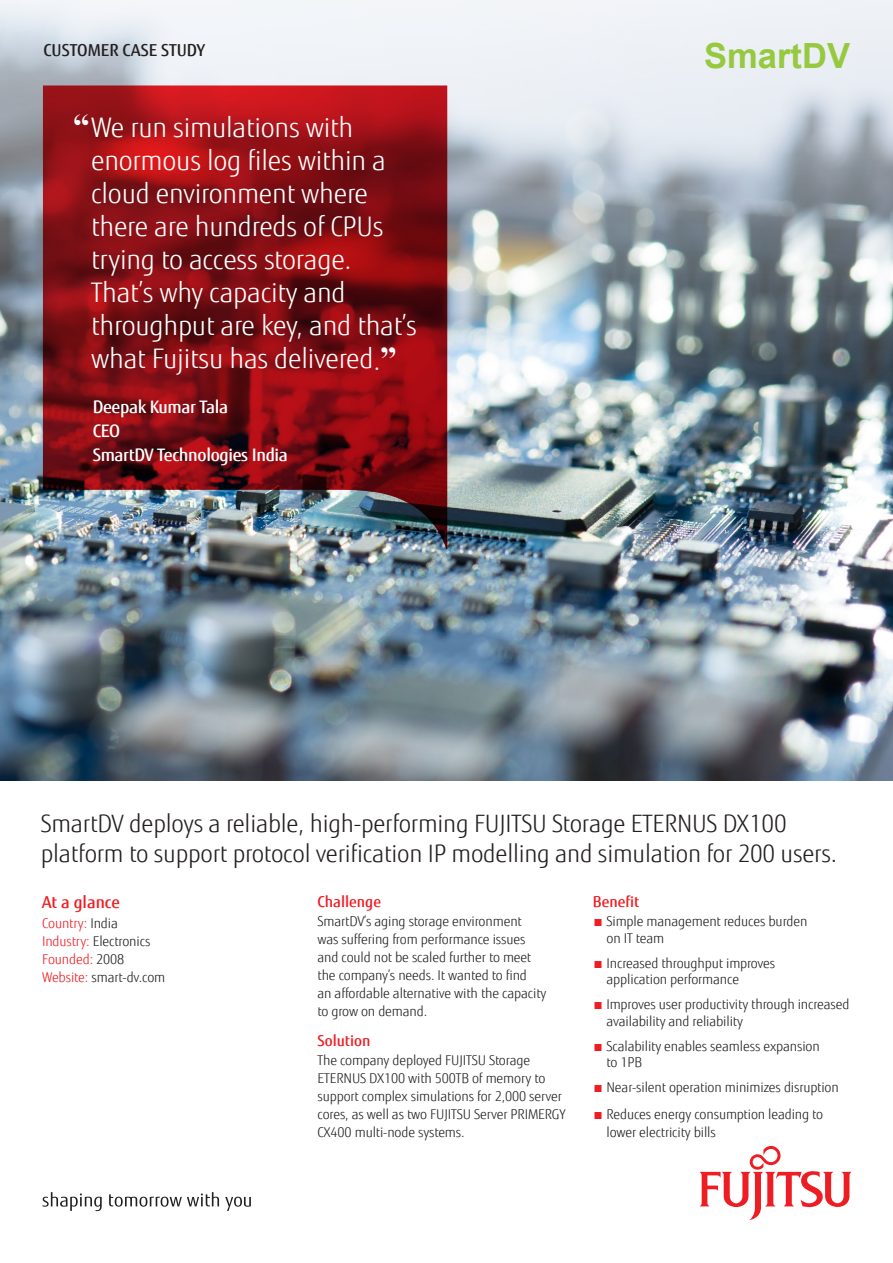
<style>
.page{position:relative;width:893px;height:1263px;background:#fff}
.page>*{position:absolute;margin:0;border:0;box-sizing:border-box;transform-origin:0 0}
.t1{font:700 34.65px "Arial";color:#96c93f}
.t2{font:300 27px/33px "Fujitsu Sans";letter-spacing:-.01em;color:#fff}
.t3{font:300 24px/30px "Fujitsu Sans";letter-spacing:-.01em;color:#231f20}
.t4{font:500 17.25px/24px "Fujitsu Sans";letter-spacing:-.02em;color:#fff}
.Bullet{font:500 16.5px "Fujitsu Sans";color:#231f20}
.Bullet-2{font:500 16.5px "Fujitsu Sans";color:#ee1d23}
.Bullet-3{font:500 15px "Fujitsu Sans";color:#ee1d23}
.Bullet-4{font:300 13.5px/18px "Fujitsu Sans";letter-spacing:-.01em;color:#231f20}
.Bullet-5{font:300 13.5px "Fujitsu Sans";letter-spacing:-.01em;color:#ee1d23}
.s1{font-family:"Times New Roman";font-weight:700;font-size:33px}
.s2{color:#231f20}
.s3{color:#ee1d23}
</style>
<div class="page">
<img style="left:0;top:456px;width:893px;height:324px">
<img style="left:0;top:0;width:893px;height:456px">
<svg style="left:699px;top:1146px;width:153px;height:74px"></svg>
<svg style="left:43px;top:1192px;width:59px;height:19px"></svg>
<svg style="left:109px;top:1192px;width:110px;height:15px"></svg>
<svg style="left:225px;top:1197px;width:26px;height:14px"></svg>
<svg style="left:43px;top:85px;width:404px;height:464px;background:#851e25"></svg>
<p class="Bullet" style="left:44px;top:39px;width:163px">CUSTOMER CASE STUDY</p>
<p class="t2" style="left:91px;top:111px;width:327px;text-indent:-18px"><span class="s1">“</span>We run simulations with enormous log files within a cloud environment where there are hundreds of CPUs trying to access storage.<br>That’s why capacity and throughput are key, and that’s what Fujitsu has delivered.<span class="s1">”</span></p>
<p class="t4" style="left:93px;top:394px;width:197px">Deepak Kumar Tala<br>CEO<br>SmartDV Technologies India</p>
<p class="t1" style="left:704px;top:31px;width:148px">SmartDV</p>
<p class="t3" style="left:41px;top:809px;width:798px">SmartDV deploys a reliable, high-performing FUJITSU Storage ETERNUS DX100 platform to support protocol verification IP modelling and simulation for 200 users.</p>
<p class="Bullet-2" style="left:42px;top:892px;width:80px">At a glance</p>
<p class="Bullet-5" style="left:42px;top:914px;width:77px">Country: <span class="s2">India</span></p>
<p class="Bullet-4" style="left:42px;top:932px;width:110px"><span class="s3">Industry:</span> Electronics</p>
<p class="Bullet-5" style="left:42px;top:950px;width:84px">Founded: <span class="s2">2008</span></p>
<p class="Bullet-4" style="left:42px;top:968px;width:125px"><span class="s3">Website:</span> smart-dv.com</p>
<p class="Bullet-3" style="left:317px;top:892px;width:65px">Challenge</p>
<p class="Bullet-4" style="left:317px;top:913px;width:230px">SmartDV’s aging storage environment was suffering from performance issues and could not be scaled further to meet the company’s needs. It wanted to find<br>an affordable alternative with the capacity to grow on demand.</p>
<p class="Bullet-3" style="left:317px;top:1031px;width:55px">Solution</p>
<p class="Bullet-4" style="left:317px;top:1051px;width:250px">The company deployed FUJITSU Storage ETERNUS DX100 with 500TB of memory to support complex simulations for 2,000 server cores, as well as two FUJITSU Server PRIMERGY CX400 multi-node systems.</p>
<p class="Bullet-3" style="left:593px;top:892px;width:48px">Benefit</p>
<p class="Bullet-4" style="left:607px;top:913px;width:202px;line-height:16.5px;text-indent:-14px"><span class="s3">■</span> Simple management reduces burden on IT team</p>
<p class="Bullet-4" style="left:607px;top:955px;width:170px;line-height:16.5px;text-indent:-14px"><span class="s3">■</span> Increased throughput improves application performance</p>
<p class="Bullet-4" style="left:607px;top:996px;width:244px;line-height:16.5px;text-indent:-14px"><span class="s3">■</span> Improves user productivity through increased availability and reliability</p>
<p class="Bullet-4" style="left:607px;top:1038px;width:215px;line-height:16.5px;text-indent:-14px"><span class="s3">■</span> Scalability enables seamless expansion to 1PB</p>
<p class="Bullet-4" style="left:593px;top:1079px;width:247px"><span class="s3">■</span> Near-silent operation minimizes disruption</p>
<p class="Bullet-4" style="left:607px;top:1105px;width:218px;text-indent:-14px"><span class="s3">■</span> Reduces energy consumption leading to lower electricity bills</p>
</div>
